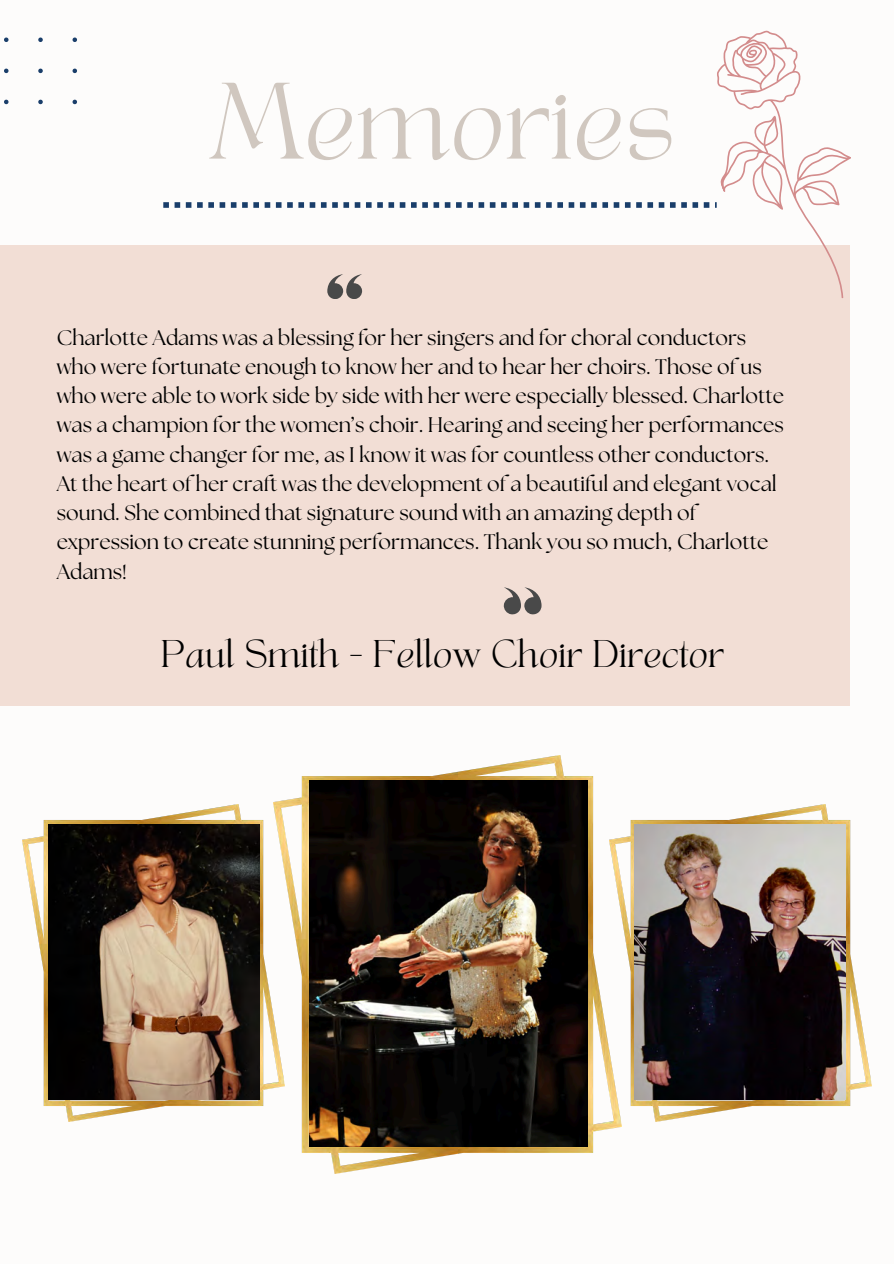
<style>
.page{position:relative;width:894px;height:1264px;background:#fff}
.page>*{position:absolute;margin:0;border:0;box-sizing:border-box;transform-origin:0 0}
.t1{font:75.9px "TANAEGEAN";color:#d0c7bf}
.t2{font:27px "TANAEGEAN";color:#000}
.t3{font:21px/29.2px "The Seasons";color:#000}
</style>
<div class="page">
<div style="left:0;top:0;width:893px;height:1263px;background:#fdfcfb"></div>
<svg style="left:163px;top:202px;width:510px;height:6px"></svg>
<div style="left:0;top:245px;width:849px;height:461px;background:#f2ded5"></div>
<svg style="left:327px;top:274px;width:35px;height:25px"></svg>
<svg style="left:503px;top:587px;width:38px;height:27px"></svg>
<svg style="left:4px;top:38px;width:5px;height:4px"></svg>
<svg style="left:38px;top:38px;width:5px;height:4px"></svg>
<svg style="left:72px;top:38px;width:5px;height:4px"></svg>
<svg style="left:4px;top:69px;width:5px;height:4px"></svg>
<svg style="left:38px;top:69px;width:5px;height:4px"></svg>
<svg style="left:72px;top:69px;width:5px;height:4px"></svg>
<svg style="left:4px;top:100px;width:5px;height:4px"></svg>
<svg style="left:38px;top:100px;width:5px;height:4px"></svg>
<svg style="left:72px;top:100px;width:5px;height:4px"></svg>
<svg style="left:673px;top:30px;width:178px;height:294px"></svg>
<img style="left:22px;top:805px;width:251px;height:316px">
<img style="left:273px;top:755px;width:348px;height:418px">
<img style="left:609px;top:805px;width:262px;height:316px">
<img style="left:309px;top:780px;width:278px;height:366px">
<img style="left:49px;top:824px;width:210px;height:275px">
<img style="left:634px;top:824px;width:211px;height:275px">
<p class="t1" style="left:209px;top:78px;width:468px">Memories</p>
<p class="t3" style="left:57px;top:324px;width:728px">Charlotte Adams was a blessing for her singers and for choral conductors who were fortunate enough to know her and to hear her choirs. Those of us who were able to work side by side with her were especially blessed. Charlotte was a champion for the women’s choir. Hearing and seeing her performances was a game changer for me, as I know it was for countless other conductors.<br>At the heart of her craft was the development of a beautiful and elegant vocal sound. She combined that signature sound with an amazing depth of expression to create stunning performances. Thank you so much, Charlotte Adams!</p>
<h1 class="t2" style="left:161px;top:637px;width:564px">Paul Smith - Fellow Choir Director</h1>
</div>
